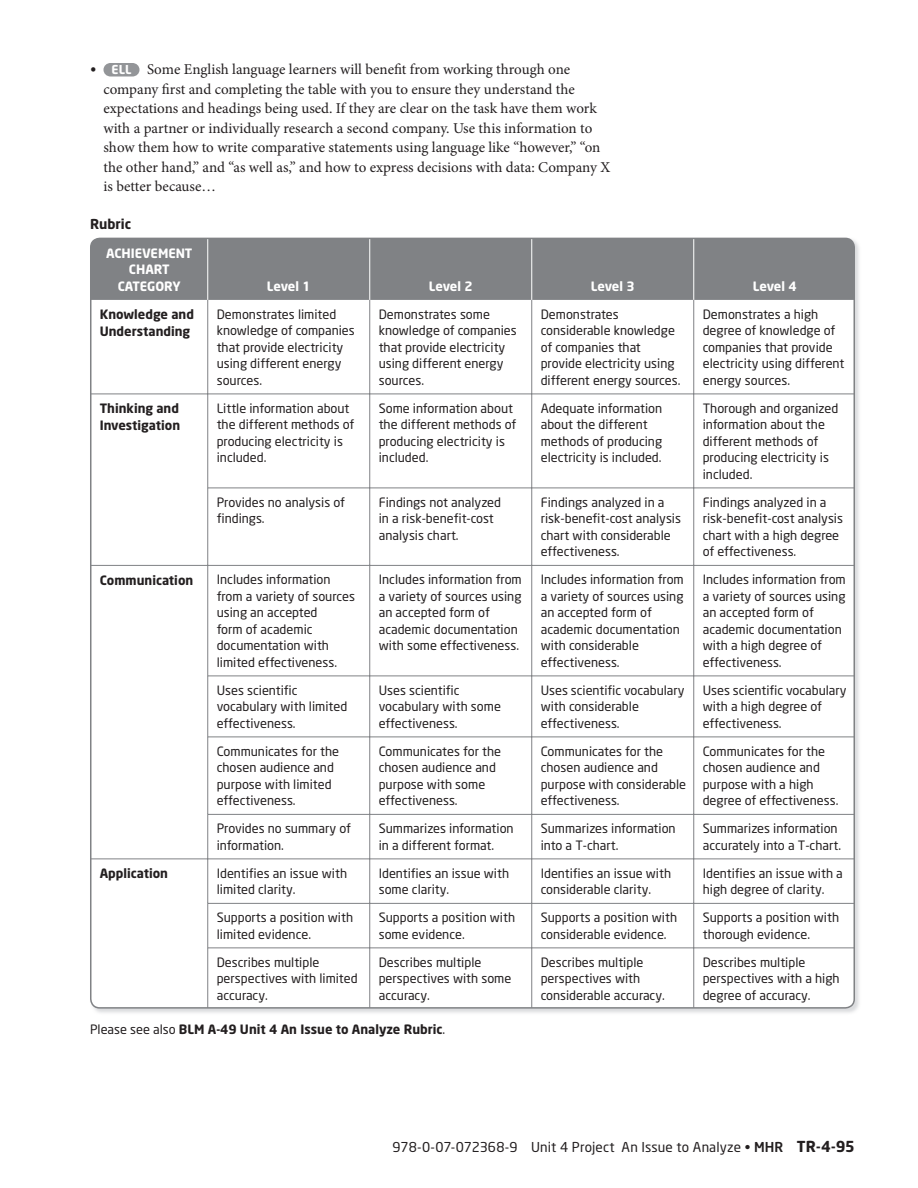
<style>
.page{position:relative;width:918px;height:1188px;background:#fff}
.page>*{position:absolute;margin:0;border:0;box-sizing:border-box;transform-origin:0 0}
.t1{font:15px/19.5px "Minion Pro";color:#231f20}
.t2{font:13.5px "Neo Sans";letter-spacing:.005em;color:#231f20}
.t3{font:700 13.5px "Neo Sans";color:#231f20}
.t4{font:12.75px/16.5px "Neo Sans";color:#231f20}
.t5{font:700 12.75px/16.5px "Neo Sans";color:#231f20}
.t6{font:700 12.75px/16.5px "Neo Sans";letter-spacing:-.01em;color:#fff;text-align:center}
.s1{font-size:16.5px}
.s2{font-family:"Neo Sans";font-weight:700;font-size:12.15px;color:#fff}
.s3{font-weight:400}
.s4{font-weight:500}
.s5{font-weight:700;font-size:15px}
</style>
<div class="page">
<div style="left:104px;top:63px;width:36px;height:13px;background:#939598;border-radius:7px"></div>
<div style="left:91px;top:238px;width:763px;height:61px;background:#808285"></div>
<hr style="left:207px;top:238px;width:1px;height:62px;background:#fff">
<hr style="left:369px;top:238px;width:1px;height:62px;background:#fff">
<hr style="left:531px;top:238px;width:1px;height:62px;background:#fff">
<hr style="left:693px;top:238px;width:1px;height:62px;background:#fff">
<svg style="left:92px;top:299px;width:762px;height:709px"></svg>
<p class="t1" style="left:104px;top:61px;width:508px;text-indent:-14px"><span class="s1">•</span> <span class="s2">ELL</span> Some English language learners will benefit from working through one company first and completing the table with you to ensure they understand the expectations and headings being used. If they are clear on the task have them work with a partner or individually research a second company. Use this information to show them how to write comparative statements using language like “however,” “on the other hand,” and “as well as,” and how to express decisions with data: Company X is better because…</p>
<p class="t3" style="left:90px;top:218px;width:43px">Rubric</p>
<p class="t6" style="left:106px;top:246px;width:88px">ACHIEVEMENT<br>CHART<br>CATEGORY</p>
<p class="t6" style="left:267px;top:279px;width:45px">Level 1</p>
<p class="t6" style="left:429px;top:279px;width:45px">Level 2</p>
<p class="t6" style="left:591px;top:279px;width:45px">Level 3</p>
<p class="t6" style="left:753px;top:279px;width:45px">Level 4</p>
<p class="t5" style="left:100px;top:308px;width:96px">Knowledge and<br>Understanding</p>
<p class="t4" style="left:217px;top:307px;width:140px">Demonstrates limited knowledge of companies that provide electricity using different energy sources.</p>
<p class="t4" style="left:379px;top:307px;width:140px">Demonstrates some knowledge of companies that provide electricity using different energy sources.</p>
<p class="t4" style="left:541px;top:307px;width:141px">Demonstrates considerable knowledge of companies that provide electricity using different energy sources.</p>
<p class="t4" style="left:703px;top:307px;width:143px">Demonstrates a high degree of knowledge of companies that provide electricity using different energy sources.</p>
<p class="t5" style="left:100px;top:402px;width:82px">Thinking and<br>Investigation</p>
<p class="t4" style="left:217px;top:401px;width:139px">Little information about the different methods of producing electricity is included.</p>
<p class="t4" style="left:379px;top:401px;width:139px">Some information about the different methods of producing electricity is included.</p>
<p class="t4" style="left:541px;top:401px;width:123px">Adequate information about the different methods of producing electricity is included.</p>
<p class="t4" style="left:703px;top:401px;width:137px">Thorough and organized information about the different methods of producing electricity is included.</p>
<p class="t4" style="left:217px;top:495px;width:130px">Provides no analysis of findings.</p>
<p class="t4" style="left:379px;top:495px;width:124px">Findings not analyzed in a risk-benefit-cost analysis chart.</p>
<p class="t4" style="left:541px;top:495px;width:142px">Findings analyzed in a risk-benefit-cost analysis chart with considerable effectiveness.</p>
<p class="t4" style="left:703px;top:495px;width:142px">Findings analyzed in a risk-benefit-cost analysis chart with a high degree of effectiveness.</p>
<p class="t5" style="left:100px;top:573px;width:95px">Communication</p>
<p class="t4" style="left:217px;top:573px;width:140px">Includes information from a variety of sources using an accepted<br>form of academic documentation with limited effectiveness.</p>
<p class="t4" style="left:379px;top:573px;width:145px">Includes information from a variety of sources using an accepted form of academic documentation with some effectiveness.</p>
<p class="t4" style="left:541px;top:573px;width:145px">Includes information from a variety of sources using an accepted form of academic documentation with considerable effectiveness.</p>
<p class="t4" style="left:703px;top:573px;width:145px">Includes information from a variety of sources using an accepted form of academic documentation with a high degree of effectiveness.</p>
<p class="t4" style="left:217px;top:683px;width:132px">Uses scientific vocabulary with limited effectiveness.</p>
<p class="t4" style="left:379px;top:683px;width:124px">Uses scientific vocabulary with some effectiveness.</p>
<p class="t4" style="left:541px;top:683px;width:146px">Uses scientific vocabulary with considerable effectiveness.</p>
<p class="t4" style="left:703px;top:683px;width:146px">Uses scientific vocabulary with a high degree of effectiveness.</p>
<p class="t4" style="left:217px;top:744px;width:124px">Communicates for the chosen audience and purpose with limited effectiveness.</p>
<p class="t4" style="left:379px;top:744px;width:124px">Communicates for the chosen audience and purpose with some effectiveness.</p>
<p class="t4" style="left:541px;top:744px;width:147px">Communicates for the chosen audience and purpose with considerable effectiveness.</p>
<p class="t4" style="left:703px;top:744px;width:137px">Communicates for the chosen audience and purpose with a high degree of effectiveness.</p>
<p class="t4" style="left:217px;top:822px;width:136px">Provides no summary of information.</p>
<p class="t4" style="left:379px;top:822px;width:136px">Summarizes information in a different format.</p>
<p class="t4" style="left:541px;top:822px;width:136px">Summarizes information into a T-chart.</p>
<p class="t4" style="left:703px;top:822px;width:140px">Summarizes information accurately into a T-chart.</p>
<p class="t5" style="left:100px;top:866px;width:70px">Application</p>
<p class="t4" style="left:217px;top:866px;width:132px">Identifies an issue with limited clarity.</p>
<p class="t4" style="left:379px;top:866px;width:132px">Identifies an issue with some clarity.</p>
<p class="t4" style="left:541px;top:866px;width:132px">Identifies an issue with considerable clarity.</p>
<p class="t4" style="left:703px;top:866px;width:142px">Identifies an issue with a high degree of clarity.</p>
<p class="t4" style="left:217px;top:911px;width:138px">Supports a position with limited evidence.</p>
<p class="t4" style="left:379px;top:911px;width:138px">Supports a position with some evidence.</p>
<p class="t4" style="left:541px;top:911px;width:138px">Supports a position with considerable evidence.</p>
<p class="t4" style="left:703px;top:911px;width:138px">Supports a position with thorough evidence.</p>
<p class="t4" style="left:217px;top:955px;width:142px">Describes multiple perspectives with limited accuracy.</p>
<p class="t4" style="left:379px;top:955px;width:134px">Describes multiple perspectives with some accuracy.</p>
<p class="t4" style="left:541px;top:955px;width:126px">Describes multiple perspectives with considerable accuracy.</p>
<p class="t4" style="left:703px;top:955px;width:138px">Describes multiple perspectives with a high degree of accuracy.</p>
<p class="t5" style="left:90px;top:1022px;width:357px"><span class="s3">Please see also</span> BLM A-49 Unit 4 An Issue to Analyze Rubric<span class="s3">.</span></p>
<p class="t2" style="left:393px;top:1142px;width:464px">978-0-07-072368-9 Unit 4 Project An Issue to Analyze • <span class="s4">MHR</span> <span class="s5">TR-4-95</span></p>
</div>
